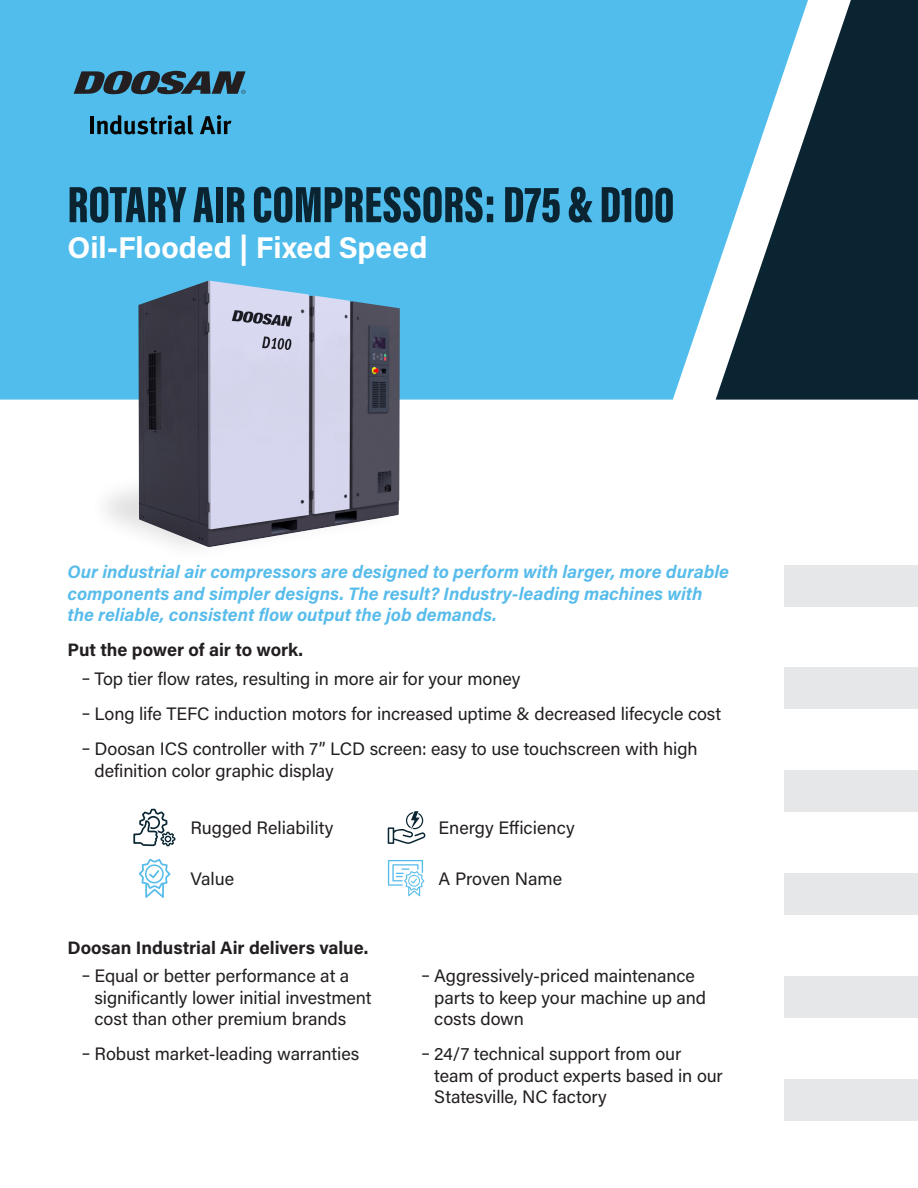
<style>
.page{position:relative;width:918px;height:1188px;background:#fff}
.page>*{position:absolute;margin:0;border:0;box-sizing:border-box;transform-origin:0 0}
.t1{font:900 52.5px "Acumin Pro Extra Cond";color:#0a2431}
.t2{font:700 30px "Acumin Pro";letter-spacing:.005em;color:#fff}
.t3{font:18px/21.6px "Acumin Pro";letter-spacing:-.005em;color:#231f20}
.t4{font:italic 700 18px/21.6px "Acumin Pro";color:#58bceb}
.t5{font:700 18px "Acumin Pro";color:#231f20}
</style>
<div class="page">
<div style="left:0;top:0;width:716px;height:400px;background:#51bdec"></div>
<svg style="left:716px;top:0;width:202px;height:400px;fill:#0a2431"></svg>
<div style="left:784px;top:565px;width:134px;height:41px;background:#e6e7e9"></div>
<div style="left:784px;top:668px;width:134px;height:41px;background:#e6e7e9"></div>
<div style="left:784px;top:771px;width:134px;height:41px;background:#e6e7e9"></div>
<div style="left:784px;top:873px;width:134px;height:42px;background:#e6e7e9"></div>
<div style="left:784px;top:976px;width:134px;height:42px;background:#e6e7e9"></div>
<div style="left:784px;top:1079px;width:134px;height:41px;background:#e6e7e9"></div>
<hr style="left:90px;top:116px;width:4px;height:18px;background:#040503">
<svg style="left:97px;top:115px;width:96px;height:20px;background:#31728e"></svg>
<svg style="left:200px;top:115px;width:31px;height:19px"></svg>
<svg style="left:74px;top:71px;width:172px;height:23px;background:#325363"></svg>
<div style="left:88px;top:442px;width:318px;height:121px;background:#231f20;opacity:.14"></div>
<img style="left:138px;top:281px;width:262px;height:266px">
<svg style="left:133px;top:809px;width:42px;height:37px"></svg>
<svg style="left:388px;top:811px;width:38px;height:33px"></svg>
<svg style="left:139px;top:859px;width:32px;height:39px"></svg>
<svg style="left:388px;top:860px;width:36px;height:36px"></svg>
<p class="t1" style="left:68px;top:172px;width:608px">ROTARY AIR COMPRESSORS: D75 &amp; D100</p>
<p class="t2" style="left:68px;top:227px;width:362px">Oil-Flooded | Fixed Speed</p>
<p class="t4" style="left:68px;top:560px;width:663px">Our industrial air compressors are designed to perform with larger, more durable components and simpler designs. The result? Industry-leading machines with the reliable, consistent flow output the job demands.</p>
<p class="t5" style="left:68px;top:637px;width:237px">Put the power of air to work.</p>
<p class="t3" style="left:81px;top:667px;width:441px">‒ Top tier flow rates, resulting in more air for your money</p>
<p class="t3" style="left:81px;top:702px;width:642px">‒ Long life TEFC induction motors for increased uptime &amp; decreased lifecycle cost</p>
<p class="t3" style="left:94px;top:737px;width:605px;text-indent:-14px">‒ Doosan ICS controller with 7” LCD screen: easy to use touchscreen with high definition color graphic display</p>
<p class="t3" style="left:191px;top:816px;width:145px">Rugged Reliability</p>
<p class="t3" style="left:439px;top:816px;width:138px">Energy Efficiency</p>
<p class="t3" style="left:191px;top:867px;width:45px">Value</p>
<p class="t3" style="left:439px;top:867px;width:125px">A Proven Name</p>
<p class="t5" style="left:68px;top:935px;width:302px">Doosan Industrial Air delivers value.</p>
<p class="t3" style="left:94px;top:964px;width:279px;text-indent:-14px">‒ Equal or better performance at a significantly lower initial investment cost than other premium brands</p>
<p class="t3" style="left:81px;top:1042px;width:280px">‒ Robust market-leading warranties</p>
<p class="t3" style="left:434px;top:964px;width:273px;text-indent:-14px">‒ Aggressively-priced maintenance parts to keep your machine up and costs down</p>
<p class="t3" style="left:434px;top:1042px;width:290px;text-indent:-14px">‒ 24/7 technical support from our team of product experts based in our<br>Statesville, NC factory</p>
</div>
